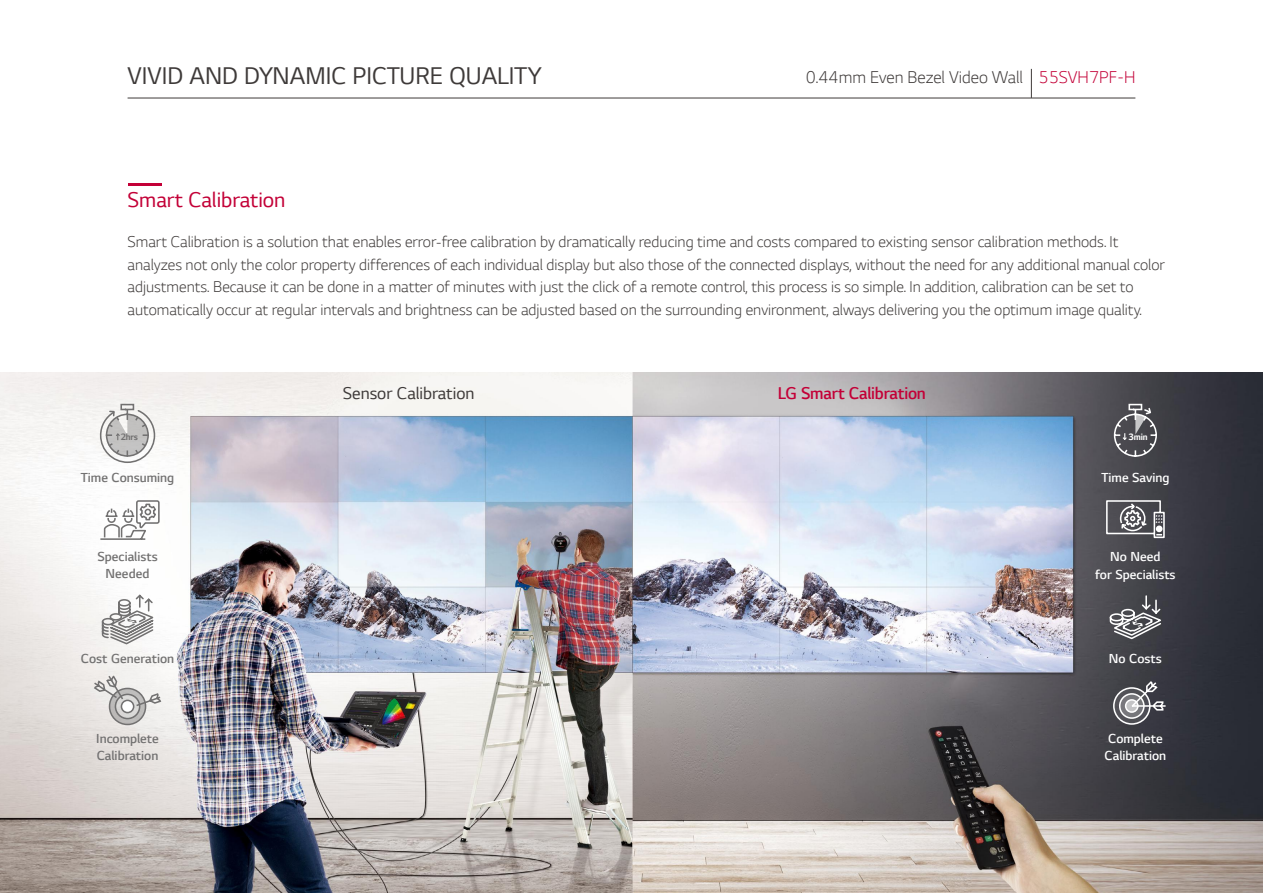
<style>
.page{position:relative;width:1263px;height:893px;background:#fff}
.page>*{position:absolute;margin:0;border:0;box-sizing:border-box;transform-origin:0 0}
.t1{font:25.5px "LG Smart";color:#3e3a39}
.t2{font:22.5px "LG Smart";color:#c30037}
.t3{font:300 18px "LG Smart";color:#3e3a39}
.t4{font:300 18px "LG Smart";letter-spacing:-.01em;color:#c30037}
.t5{font:18px "LG Smart";color:#3e3a39}
.t6{font:300 16.5px/22.5px "LG Smart";color:#3e3a39}
.t7{font:300 13.8px/17.2px "LG Smart";color:#727171;text-align:center}
.t8{font:300 13.8px/17.2px "LG Smart";color:#fff;text-align:center}
.t9{font:700 9.75px "LG Smart";color:#727171;scale:.96 1}
.t10{font:700 9.75px "LG Smart";color:#fff;scale:.96 1}
.s1{color:#c30037}
</style>
<div class="page">
<svg style="left:1031px;top:69px;width:1px;height:29px"></svg>
<hr style="left:128px;top:98px;width:1007px;height:1px;background:#3e3a39">
<hr style="left:128px;top:183px;width:33px;height:2px;background:#c30037">
<img style="left:0;top:372px;width:1263px;height:521px">
<svg style="left:101px;top:593px;width:54px;height:52px"></svg>
<svg style="left:99px;top:499px;width:61px;height:42px"></svg>
<svg style="left:1105px;top:499px;width:60px;height:40px"></svg>
<svg style="left:1109px;top:594px;width:53px;height:46px"></svg>
<svg style="left:1112px;top:680px;width:55px;height:45px"></svg>
<svg style="left:92px;top:674px;width:70px;height:52px"></svg>
<svg style="left:99px;top:403px;width:57px;height:61px"></svg>
<svg style="left:1112px;top:403px;width:46px;height:55px"></svg>
<h1 class="t1" style="left:128px;top:59px;width:416px">VIVID AND DYNAMIC PICTURE QUALITY</h1>
<p class="t3" style="left:806px;top:65px;width:331px">0.44mm Even Bezel Video Wall <span class="s1">55SVH7PF-H</span></p>
<h2 class="t2" style="left:128px;top:185px;width:159px">Smart Calibration</h2>
<p class="t6" style="left:128px;top:230px;width:1039px">Smart Calibration is a solution that enables error-free calibration by dramatically reducing time and costs compared to existing sensor calibration methods. It analyzes not only the color property differences of each individual display but also those of the connected displays, without the need for any additional manual color adjustments. Because it can be done in a matter of minutes with just the click of a remote control, this process is so simple. In addition, calibration can be set to automatically occur at regular intervals and brightness can be adjusted based on the surrounding environment, always delivering you the optimum image quality.</p>
<p class="t5" style="left:343px;top:381px;width:133px">Sensor Calibration</p>
<p class="t4" style="left:778px;top:381px;width:150px">LG Smart Calibration</p>
<p class="t9" style="left:121px;top:430px;width:19px">2hrs</p>
<p class="t10" style="left:1128px;top:430px;width:21px">3min</p>
<p class="t7" style="left:81px;top:469px;width:95px">Time Consuming</p>
<p class="t8" style="left:1101px;top:469px;width:69px">Time Saving</p>
<p class="t7" style="left:97px;top:547px;width:62px">Specialists<br>Needed</p>
<p class="t8" style="left:1095px;top:548px;width:82px">No Need<br>for Specialists</p>
<p class="t7" style="left:81px;top:650px;width:95px">Cost Generation</p>
<p class="t8" style="left:1109px;top:650px;width:54px">No Costs</p>
<p class="t7" style="left:96px;top:730px;width:64px;text-align:left">Incomplete<br>Calibration</p>
<p class="t8" style="left:1104px;top:730px;width:63px;text-align:left">Complete<br>Calibration</p>
</div>
